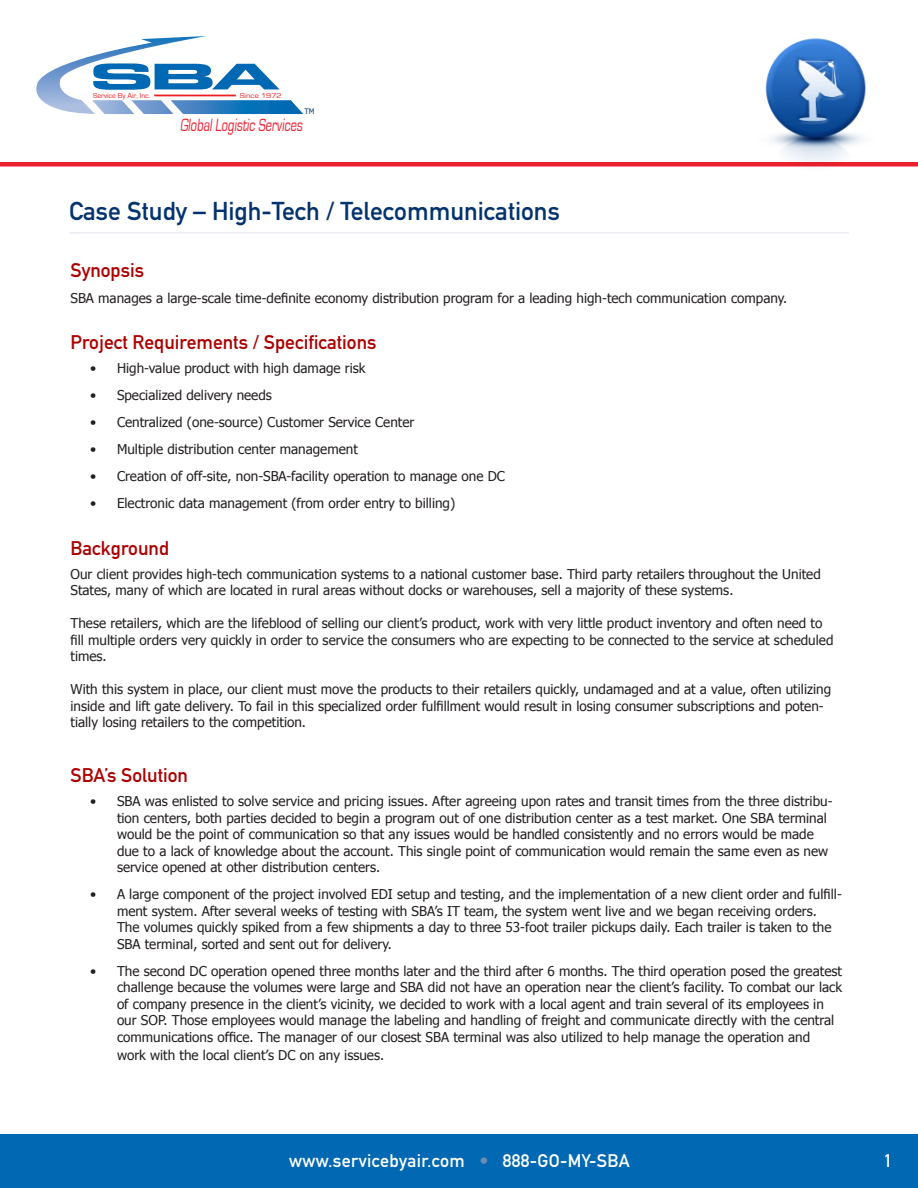
<style>
.page{position:relative;width:918px;height:1188px;background:#fff}
.page>*{position:absolute;margin:0;border:0;box-sizing:border-box;transform-origin:0 0}
.t1{font:25.5px "DIN Mittelschrift";color:#03336f}
.t2{font:300 21px "Futura BT";color:#fff}
.t3{font:19.5px "DIN Mittelschrift";color:#ad0101}
.t4{font:18.3px "Eurostile";color:#ee1c2c;scale:.69 1}
.t5{font:18px "DIN Mittelschrift";letter-spacing:.02em;color:#fff}
.t6{font:13.5px/16.5px "Tahoma";color:#231f20}
.t7{font:7.5px "Tahoma";color:#03336f}
.t8{font:7.35px "Eurostile";color:#ee1d23}
.t9{font:7.35px "Eurostile";color:#ee1d23;scale:1.15 1}
.s1{color:#6f8bad}
</style>
<div class="page">
<div style="left:0;top:162px;width:918px;height:5px;background:#ed212d"></div>
<svg style="left:36px;top:36px;width:267px;height:78px"></svg>
<img style="left:727px;top:38px;width:175px;height:129px">
<div style="left:0;top:1134px;width:918px;height:54px;background:#0168b3"></div>
<hr style="left:69px;top:232px;width:780px;height:1px;background:#dee4ec">
<p class="t8" style="left:86px;top:90px;width:59px">Service By Air, Inc.</p>
<p class="t9" style="left:232px;top:90px;width:38px">Since 1972</p>
<p class="t8" style="left:93px;top:91px;width:59px">Service By Air, Inc.</p>
<p class="t9" style="left:240px;top:91px;width:38px">Since 1972</p>
<p class="t7" style="left:304px;top:106px;width:12px">TM</p>
<h3 class="t4" style="left:173px;top:114px;width:182px">GlobalLogistic Services</h3>
<h3 class="t4" style="left:180px;top:115px;width:182px">GlobalLogistic Services</h3>
<h1 class="t1" style="left:69px;top:196px;width:492px">Case Study – High-Tech / Telecommunications</h1>
<h3 class="t3" style="left:70px;top:259px;width:75px">Synopsis</h3>
<p class="t6" style="left:70px;top:289px;width:718px">SBA manages a large-scale time-definite economy distribution program for a leading high-tech communication company.</p>
<h3 class="t3" style="left:70px;top:330px;width:308px">Project Requirements / Specifications</h3>
<p class="t6" style="left:90px;top:359px;width:277px">• High-value product with high damage risk</p>
<p class="t6" style="left:90px;top:386px;width:183px">• Specialized delivery needs</p>
<p class="t6" style="left:90px;top:413px;width:326px">• Centralized (one-source) Customer Service Center</p>
<p class="t6" style="left:90px;top:440px;width:269px">• Multiple distribution center management</p>
<p class="t6" style="left:90px;top:467px;width:417px">• Creation of off-site, non-SBA-facility operation to manage one DC</p>
<p class="t6" style="left:90px;top:494px;width:367px">• Electronic data management (from order entry to billing)</p>
<h3 class="t3" style="left:70px;top:537px;width:100px">Background</h3>
<p class="t6" style="left:70px;top:565px;width:752px">Our client provides high-tech communication systems to a national customer base. Third party retailers throughout the United<br>States, many of which are located in rural areas without docks or warehouses, sell a majority of these systems.</p>
<p class="t6" style="left:70px;top:615px;width:765px">These retailers, which are the lifeblood of selling our client’s product, work with very little product inventory and often need to fill multiple orders very quickly in order to service the consumers who are expecting to be connected to the service at scheduled times.</p>
<p class="t6" style="left:70px;top:681px;width:762px">With this system in place, our client must move the products to their retailers quickly, undamaged and at a value, often utilizing inside and lift gate delivery. To fail in this specialized order fulfillment would result in losing consumer subscriptions and poten&shy;tially losing retailers to the competition.</p>
<h3 class="t3" style="left:70px;top:764px;width:119px">SBA’s Solution</h3>
<p class="t6" style="left:117px;top:793px;width:717px;text-indent:-27px">• SBA was enlisted to solve service and pricing issues. After agreeing upon rates and transit times from the three distribu&shy;tion centers, both parties decided to begin a program out of one distribution center as a test market. One SBA terminal would be the point of communication so that any issues would be handled consistently and no errors would be made due to a lack of knowledge about the account. This single point of communication would remain the same even as new service opened at other distribution centers.</p>
<p class="t6" style="left:117px;top:886px;width:726px;text-indent:-27px">• A large component of the project involved EDI setup and testing, and the implementation of a new client order and fulfill&shy;ment system. After several weeks of testing with SBA’s IT team, the system went live and we began receiving orders.<br>The volumes quickly spiked from a few shipments a day to three 53-foot trailer pickups daily. Each trailer is taken to the SBA terminal, sorted and sent out for delivery.</p>
<p class="t6" style="left:117px;top:962px;width:727px;text-indent:-27px">• The second DC operation opened three months later and the third after 6 months. The third operation posed the greatest challenge because the volumes were large and SBA did not have an operation near the client’s facility. To combat our lack of company presence in the client’s vicinity, we decided to work with a local agent and train several of its employees in our SOP. Those employees would manage the labeling and handling of freight and communicate directly with the central communications office. The manager of our closest SBA terminal was also utilized to help manage the operation and</p>
<p class="t6" style="left:117px;top:1046px;width:269px">work with the local client’s DC on any issues.</p>
<h3 class="t5" style="left:289px;top:1150px;width:342px">www.servicebyair.com <span class="s1">•</span> 888-GO-MY-SBA</h3>
<h3 class="t5" style="left:884px;top:1150px;width:10px">1</h3>
<h2 class="t2" style="left:360px;top:1151px;width:190px">www.servicebyair.com</h2>
<h2 class="t2" style="left:367px;top:1152px;width:190px">www.servicebyair.com</h2>
</div>
